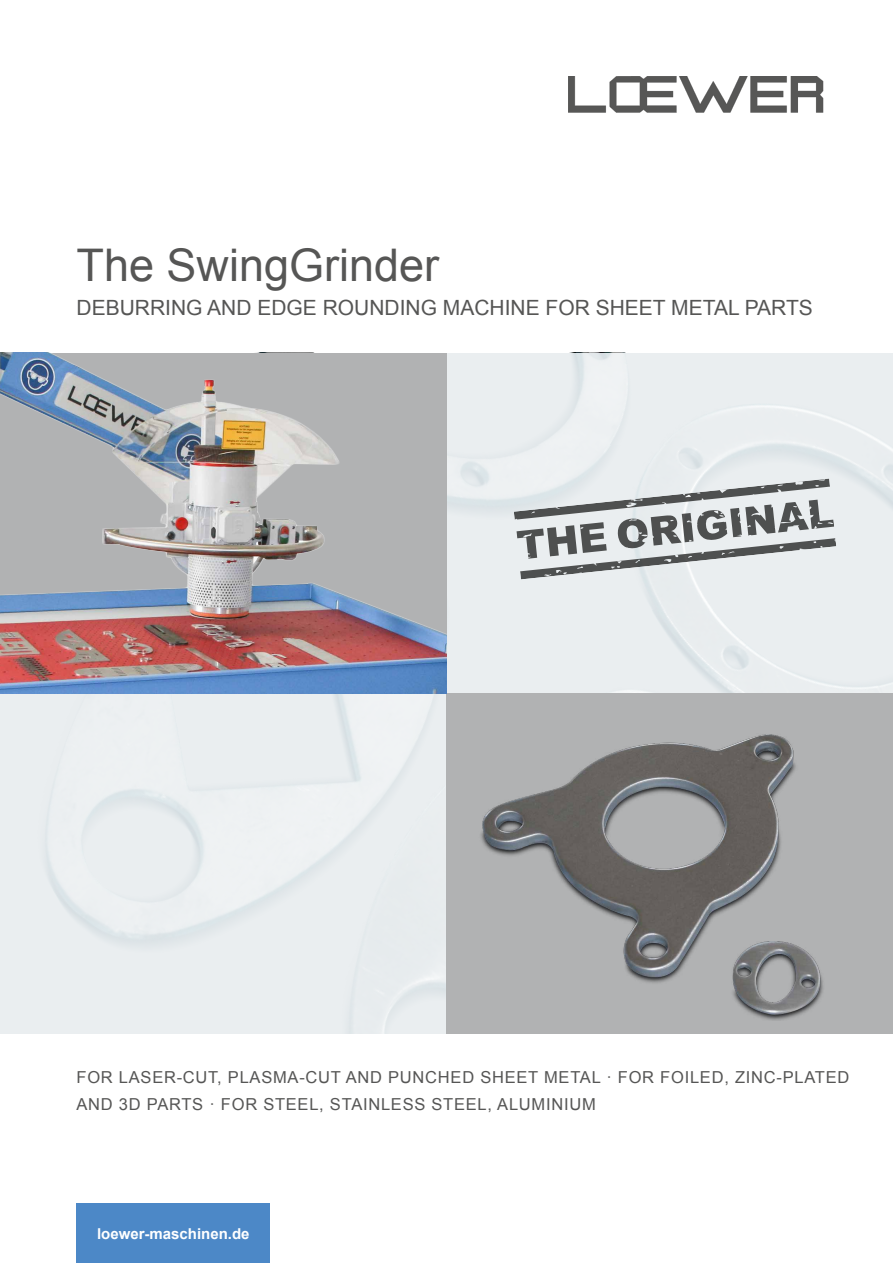
<style>
.page{position:relative;width:893px;height:1263px;background:#fff}
.page>*{position:absolute;margin:0;border:0;box-sizing:border-box;transform-origin:0 0}
.t1{font:45px "Arial";color:#565655}
.t2{font:21px "Arial";color:#565655}
.t3{font:16.5px/27px "Arial";letter-spacing:.045em;color:#565655}
.t4{font:700 15px "Arial";color:#fff}
</style>
<div class="page">
<div style="left:0;top:353px;width:893px;height:680px;background:#eaeef0"></div>
<div style="left:447px;top:693px;width:446px;height:340px;background:#b1b2b3"></div>
<div style="left:77px;top:1203px;width:193px;height:60px;background:#4c88c7"></div>
<img style="left:481px;top:734px;width:342px;height:286px">
<img style="left:0;top:353px;width:447px;height:340px">
<svg style="left:487px;top:445px;width:376px;height:164px;background:#e8edef"></svg>
<svg style="left:514px;top:478px;width:322px;height:101px;background:#babebf"></svg>
<img style="left:568px;top:77px;width:255px;height:36px">
<h1 class="t1" style="left:77px;top:236px;width:364px">The SwingGrinder</h1>
<p class="t2" style="left:77px;top:294px;width:738px">DEBURRING AND EDGE ROUNDING MACHINE FOR SHEET METAL PARTS</p>
<p class="t3" style="left:77px;top:1064px;width:774px">FOR LASER-CUT, PLASMA-CUT AND PUNCHED SHEET METAL · FOR FOILED, ZINC-PLATED<br>AND 3D PARTS · FOR STEEL, STAINLESS STEEL, ALUMINIUM</p>
<p class="t4" style="left:97px;top:1223px;width:154px">loewer-maschinen.de</p>
</div>
